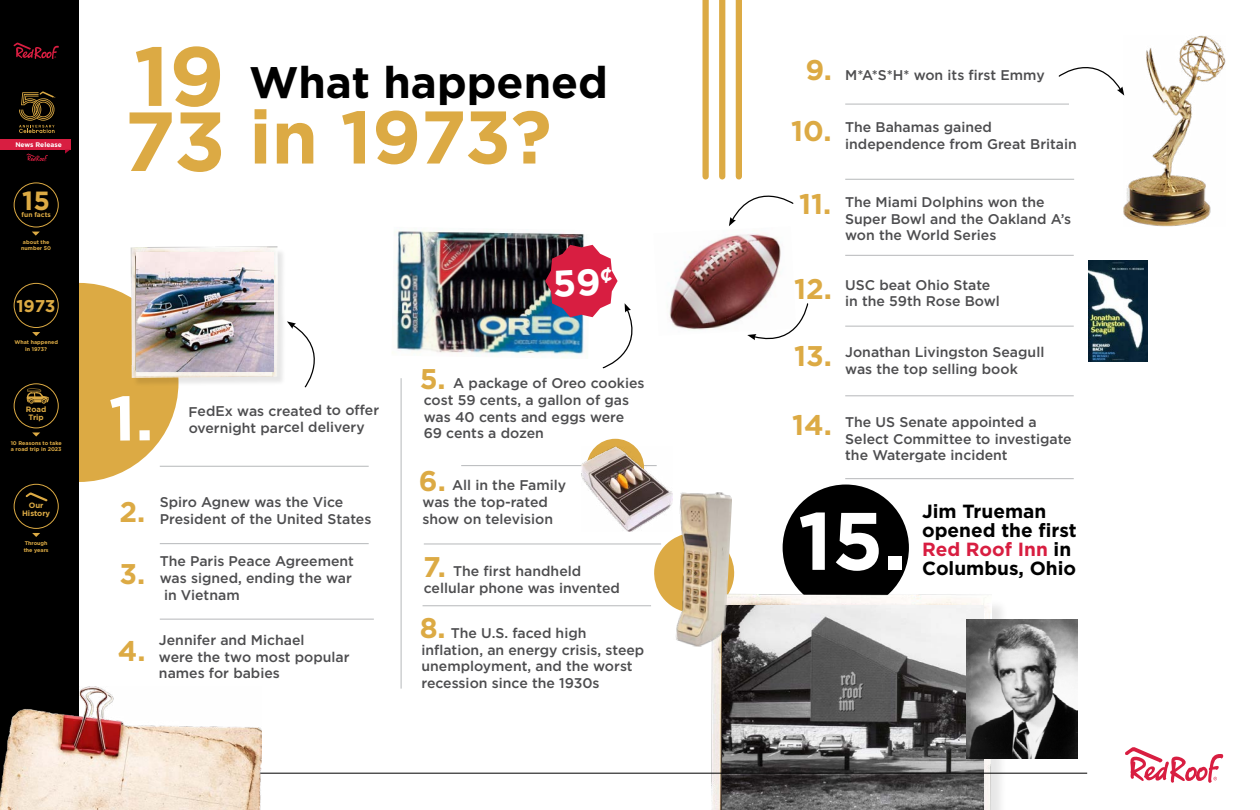
<style>
.page{position:relative;width:1260px;height:810px;background:#fff}
.page>*{position:absolute;margin:0;border:0;box-sizing:border-box;transform-origin:0 0}
.t1{font:700 81.38px "Gotham";color:#fff}
.t2{font:700 74.38px "Gotham";letter-spacing:-.005em;color:#dcaa44}
.t3{font:700 44.12px "Gotham";color:#000}
.t4{font:700 28.5px/62.1px "Gotham";color:#dcaa44}
.t5{font:700 26.25px "Gotham";color:#dcaa44}
.t6{font:700 19px/19.2px "Gotham";color:#000}
.t7{font:700 17.12px "Gotham";color:#dcaa44}
.t8{font:500 14px/16.8px "Gotham";color:#4d4d4f}
.t9{font:700 7.75px/8.1px "Gotham";color:#dcaa44;text-align:center}
.t10{font:700 6.75px "Gotham";color:#dcaa44}
.t11{font:700 6.62px "Gotham";color:#fff}
.t12{font:700 5.38px/6.5px "Gotham";color:#dcaa44;text-align:center}
.s1{font-size:83.62px;color:#dcaa44}
.s2{font-size:83.62px}
.s3{color:#d81e41}
</style>
<div class="page">
<div style="left:0;top:0;width:79px;height:810px;background:#000"></div>
<svg style="left:13px;top:42px;width:46px;height:17px"></svg>
<div style="left:0;top:139px;width:70px;height:11px;background:#d81e41"></div>
<svg style="left:19px;top:91px;width:37px;height:42px"></svg>
<svg style="left:26px;top:154px;width:22px;height:8px"></svg>
<div style="left:14px;top:484px;width:44px;height:45px;border:1px solid #dcaa44;border-radius:50%"></div>
<svg style="left:32px;top:533px;width:8px;height:4px"></svg>
<svg style="left:25px;top:492px;width:23px;height:10px"></svg>
<div style="left:14px;top:183px;width:44px;height:44px;border:1px solid #dcaa44;border-radius:50%"></div>
<svg style="left:32px;top:232px;width:8px;height:4px"></svg>
<img style="left:669px;top:234px;width:112px;height:96px">
<svg style="left:648px;top:539px;width:87px;height:68px"></svg>
<div style="left:783px;top:485px;width:126px;height:126px;background:#000;border-radius:50%"></div>
<img style="left:712px;top:594px;width:280px;height:216px">
<img style="left:722px;top:605px;width:261px;height:205px">
<div style="left:132px;top:248px;width:155px;height:139px;background:#f2f2f2"></div>
<img style="left:131px;top:246px;width:148px;height:132px">
<img style="left:137px;top:253px;width:136px;height:118px">
<svg style="left:1125px;top:747px;width:99px;height:36px"></svg>
<hr style="left:95px;top:773px;width:992px;height:1px;background:#000">
<img style="left:392px;top:230px;width:193px;height:124px">
<hr style="left:845px;top:255px;width:229px;height:1px;background:#b6b8ba">
<hr style="left:845px;top:326px;width:229px;height:1px;background:#b6b8ba">
<hr style="left:845px;top:395px;width:229px;height:1px;background:#b6b8ba">
<hr style="left:845px;top:478px;width:229px;height:1px;background:#b6b8ba">
<hr style="left:845px;top:179px;width:229px;height:1px;background:#b6b8ba">
<hr style="left:423px;top:605px;width:228px;height:1px;background:#b6b8ba">
<hr style="left:401px;top:378px;width:1px;height:311px;background:#b6b8ba">
<hr style="left:845px;top:104px;width:224px;height:1px;background:#b6b8ba">
<hr style="left:461px;top:465px;width:196px;height:1px;background:#b6b8ba">
<hr style="left:424px;top:544px;width:237px;height:1px;background:#b6b8ba">
<hr style="left:160px;top:619px;width:214px;height:1px;background:#b6b8ba">
<hr style="left:160px;top:543px;width:209px;height:1px;background:#b6b8ba">
<hr style="left:160px;top:466px;width:209px;height:1px;background:#b6b8ba">
<div style="left:587px;top:439px;width:57px;height:57px;background:#dcaa44;border-radius:50%"></div>
<img style="left:581px;top:446px;width:91px;height:85px">
<img style="left:673px;top:492px;width:59px;height:156px">
<img style="left:1124px;top:35px;width:102px;height:192px">
<svg style="left:1058px;top:67px;width:66px;height:29px"></svg>
<svg style="left:729px;top:179px;width:65px;height:47px"></svg>
<svg style="left:747px;top:303px;width:62px;height:37px"></svg>
<svg style="left:287px;top:321px;width:28px;height:67px"></svg>
<img style="left:1088px;top:261px;width:59px;height:101px">
<img style="left:966px;top:619px;width:111px;height:139px">
<div style="left:702px;top:0;width:7px;height:176px;background:#dcaa44"></div>
<div style="left:719px;top:0;width:6px;height:176px;background:#dcaa44"></div>
<div style="left:736px;top:0;width:6px;height:176px;background:#dcaa44"></div>
<img style="left:0;top:687px;width:262px;height:123px">
<svg style="left:545px;top:245px;width:88px;height:124px"></svg>
<svg style="left:13px;top:283px;width:165px;height:199px"></svg>
<p class="t11" style="left:15px;top:140px;width:48px">News Release</p>
<h3 class="t5" style="left:22px;top:183px;width:29px">15</h3>
<p class="t10" style="left:22px;top:210px;width:31px">fun facts</p>
<p class="t12" style="left:21px;top:239px;width:31px">about the number 50</p>
<p class="t7" style="left:16px;top:294px;width:41px">1973</p>
<p class="t12" style="left:14px;top:339px;width:45px">What happened in 1973?</p>
<p class="t9" style="left:26px;top:405px;width:22px">Road<br>Trip</p>
<p class="t12" style="left:11px;top:440px;width:53px;text-align:left">10 Reasons to take a road trip in 2023</p>
<p class="t9" style="left:22px;top:501px;width:30px">Our<br>History</p>
<p class="t12" style="left:24px;top:540px;width:26px;text-align:left">Through the years</p>
<h3 class="t3" style="left:134px;top:53px;width:476px"><span class="s1">19</span> What happened</h3>
<h2 class="t2" style="left:124px;top:88px;width:429px"><span class="s2">73</span> in 1973?</h2>
<p class="t8" style="left:189px;top:402px;width:192px">FedEx was created to offer</p>
<p class="t8" style="left:189px;top:419px;width:178px">overnight parcel delivery</p>
<h3 class="t4" style="left:119px;top:481px;width:27px">2.<br>3.</h3>
<h3 class="t4" style="left:118px;top:619px;width:29px">4.</h3>
<p class="t8" style="left:160px;top:493px;width:213px">Spiro Agnew was the Vice<br>President of the United States</p>
<p class="t8" style="left:160px;top:553px;width:196px">The Paris Peace Agreement</p>
<p class="t8" style="left:160px;top:570px;width:194px">was signed, ending the war</p>
<p class="t8" style="left:164px;top:586px;width:77px">in Vietnam</p>
<p class="t8" style="left:159px;top:631px;width:192px">Jennifer and Michael<br>were the two most popular names for babies</p>
<h3 class="t4" style="left:420px;top:348px;width:28px">5.</h3>
<p class="t8" style="left:424px;top:375px;width:222px;text-indent:29px">A package of Oreo cookies cost 59 cents, a gallon of gas was 40 cents and eggs were<br>69 cents a dozen</p>
<h3 class="t4" style="left:419px;top:450px;width:28px">6.</h3>
<p class="t8" style="left:423px;top:477px;width:145px;text-indent:29px">All in the Family was the top-rated show on television</p>
<h3 class="t4" style="left:423px;top:536px;width:24px">7.</h3>
<p class="t8" style="left:424px;top:562px;width:198px;text-indent:29px">The first handheld cellular phone was invented</p>
<h3 class="t4" style="left:420px;top:597px;width:28px">8.</h3>
<p class="t8" style="left:421px;top:625px;width:224px;text-indent:29px">The U.S. faced high inflation, an energy crisis, steep unemployment, and the worst recession since the 1930s</p>
<h3 class="t4" style="left:791px;top:39px;width:42px;line-height:61.4px;text-align:center">9.<br>10.</h3>
<p class="t8" style="left:845px;top:66px;width:201px">M*A*S*H* won its first Emmy</p>
<p class="t8" style="left:845px;top:118px;width:233px">The Bahamas gained independence from Great Britain</p>
<h3 class="t4" style="left:799px;top:173px;width:34px">11.</h3>
<h3 class="t4" style="left:794px;top:257px;width:39px">12.</h3>
<p class="t8" style="left:845px;top:193px;width:227px">The Miami Dolphins won the<br>Super Bowl and the Oakland A’s won the World Series</p>
<p class="t8" style="left:845px;top:276px;width:156px">USC beat Ohio State in the 59th Rose Bowl</p>
<h3 class="t4" style="left:794px;top:325px;width:39px">13.</h3>
<p class="t8" style="left:845px;top:344px;width:201px">Jonathan Livingston Seagull was the top selling book</p>
<h3 class="t4" style="left:792px;top:393px;width:41px">14.</h3>
<p class="t8" style="left:845px;top:413px;width:228px">The US Senate appointed a<br>Select Committee to investigate the Watergate incident</p>
<h1 class="t1" style="left:798px;top:487px;width:110px">15.</h1>
<h3 class="t6" style="left:922px;top:501px;width:156px">Jim Trueman opened the first<br><span class="s3">Red Roof Inn</span> in<br>Columbus, Ohio</h3>
</div>
